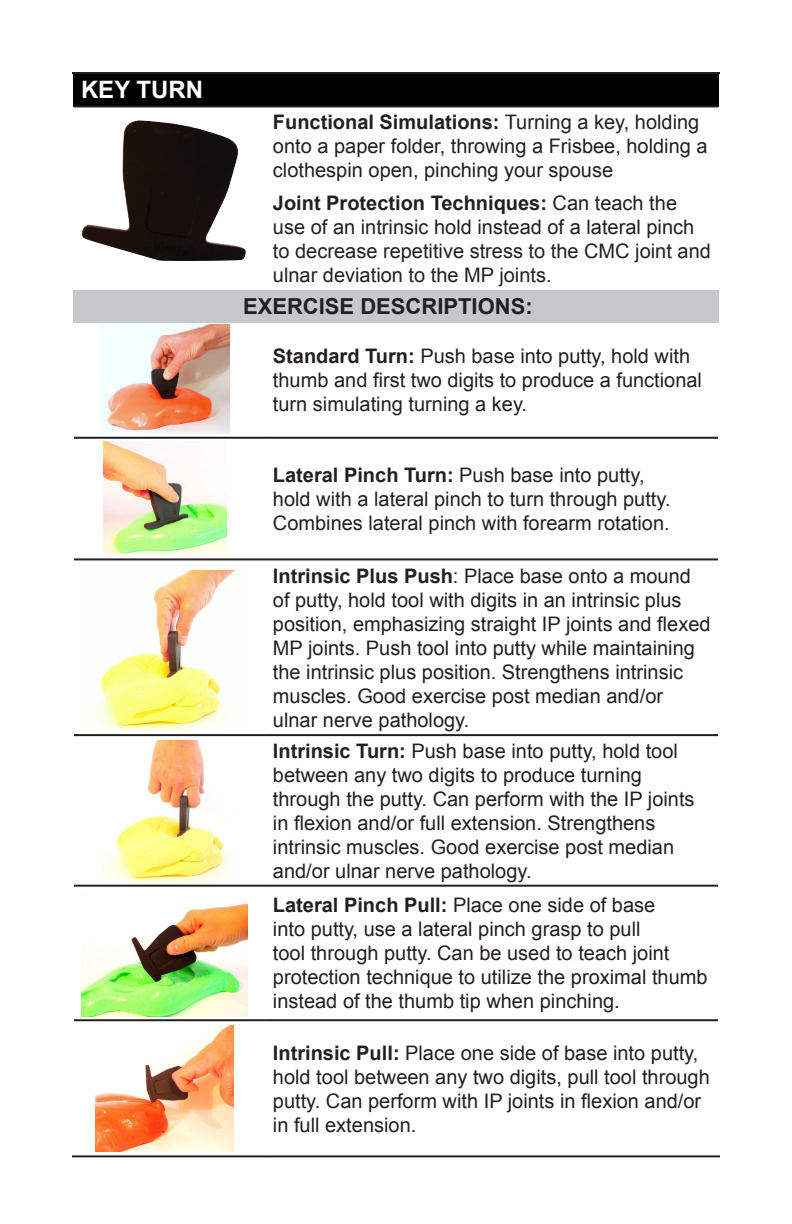
<style>
.page{position:relative;width:792px;height:1224px;background:#fff}
.page>*{position:absolute;margin:0;border:0;box-sizing:border-box;transform-origin:0 0}
.t1{font:700 24px "Arial";color:#fff}
.t2{font:700 22px "Arial";color:#231f20}
.t3{font:20px/24px "Arial";color:#231f20}
.s1{font-weight:700}
</style>
<div class="page">
<img style="left:81px;top:120px;width:165px;height:141px">
<div style="left:73px;top:73px;width:646px;height:33px;background:#000"></div>
<div style="left:73px;top:290px;width:646px;height:32px;background:#c7c8ca"></div>
<hr style="left:72px;top:72px;width:193px;height:2px;background:#231f20">
<hr style="left:265px;top:72px;width:455px;height:2px;background:#231f20">
<hr style="left:74px;top:105px;width:191px;height:2px;background:#231f20">
<hr style="left:265px;top:105px;width:453px;height:2px;background:#231f20">
<hr style="left:74px;top:437px;width:191px;height:2px;background:#231f20">
<hr style="left:265px;top:437px;width:453px;height:2px;background:#231f20">
<hr style="left:74px;top:558px;width:191px;height:2px;background:#231f20">
<hr style="left:265px;top:558px;width:453px;height:2px;background:#231f20">
<hr style="left:74px;top:734px;width:191px;height:2px;background:#231f20">
<hr style="left:265px;top:734px;width:453px;height:2px;background:#231f20">
<hr style="left:74px;top:885px;width:191px;height:2px;background:#231f20">
<hr style="left:265px;top:885px;width:453px;height:2px;background:#231f20">
<hr style="left:74px;top:1019px;width:191px;height:2px;background:#231f20">
<hr style="left:265px;top:1019px;width:453px;height:2px;background:#231f20">
<hr style="left:72px;top:1155px;width:193px;height:2px;background:#231f20">
<hr style="left:265px;top:1155px;width:455px;height:2px;background:#231f20">
<img style="left:92px;top:570px;width:143px;height:160px">
<img style="left:96px;top:1025px;width:137px;height:127px">
<img style="left:102px;top:740px;width:131px;height:142px">
<img style="left:82px;top:904px;width:165px;height:112px">
<img style="left:103px;top:441px;width:123px;height:112px">
<img style="left:100px;top:325px;width:129px;height:109px">
<p class="t1" style="left:81px;top:74px;width:124px">KEY TURN</p>
<p class="t3" style="left:273px;top:110px;width:436px"><span class="s1">Functional Simulations:</span> Turning a key, holding onto a paper folder, throwing a Frisbee, holding a clothespin open, pinching your spouse</p>
<p class="t3" style="left:273px;top:191px;width:439px"><span class="s1">Joint Protection Techniques:</span> Can teach the use of an intrinsic hold instead of a lateral pinch to decrease repetitive stress to the CMC joint and ulnar deviation to the MP joints.</p>
<p class="t2" style="left:243px;top:292px;width:291px">EXERCISE DESCRIPTIONS:</p>
<p class="t3" style="left:273px;top:344px;width:431px"><span class="s1">Standard Turn:</span> Push base into putty, hold with thumb and first two digits to produce a functional turn simulating turning a key.</p>
<p class="t3" style="left:273px;top:463px;width:399px"><span class="s1">Lateral Pinch Turn:</span> Push base into putty, hold with a lateral pinch to turn through putty.<br>Combines lateral pinch with forearm rotation.</p>
<p class="t3" style="left:273px;top:564px;width:439px"><span class="s1">Intrinsic Plus Push</span>: Place base onto a mound of putty, hold tool with digits in an intrinsic plus position, emphasizing straight IP joints and flexed MP joints. Push tool into putty while maintaining the intrinsic plus position. Strengthens intrinsic muscles. Good exercise post median and/or ulnar nerve pathology.</p>
<p class="t3" style="left:273px;top:739px;width:423px"><span class="s1">Intrinsic Turn:</span> Push base into putty, hold tool between any two digits to produce turning through the putty. Can perform with the IP joints in flexion and/or full extension. Strengthens intrinsic muscles. Good exercise post median and/or ulnar nerve pathology.</p>
<p class="t3" style="left:273px;top:893px;width:436px"><span class="s1">Lateral Pinch Pull:</span> Place one side of base<br>into putty, use a lateral pinch grasp to pull<br>tool through putty. Can be used to teach joint protection technique to utilize the proximal thumb instead of the thumb tip when pinching.</p>
<p class="t3" style="left:273px;top:1041px;width:438px"><span class="s1">Intrinsic Pull:</span> Place one side of base into putty, hold tool between any two digits, pull tool through putty. Can perform with IP joints in flexion and/or in full extension.</p>
</div>
